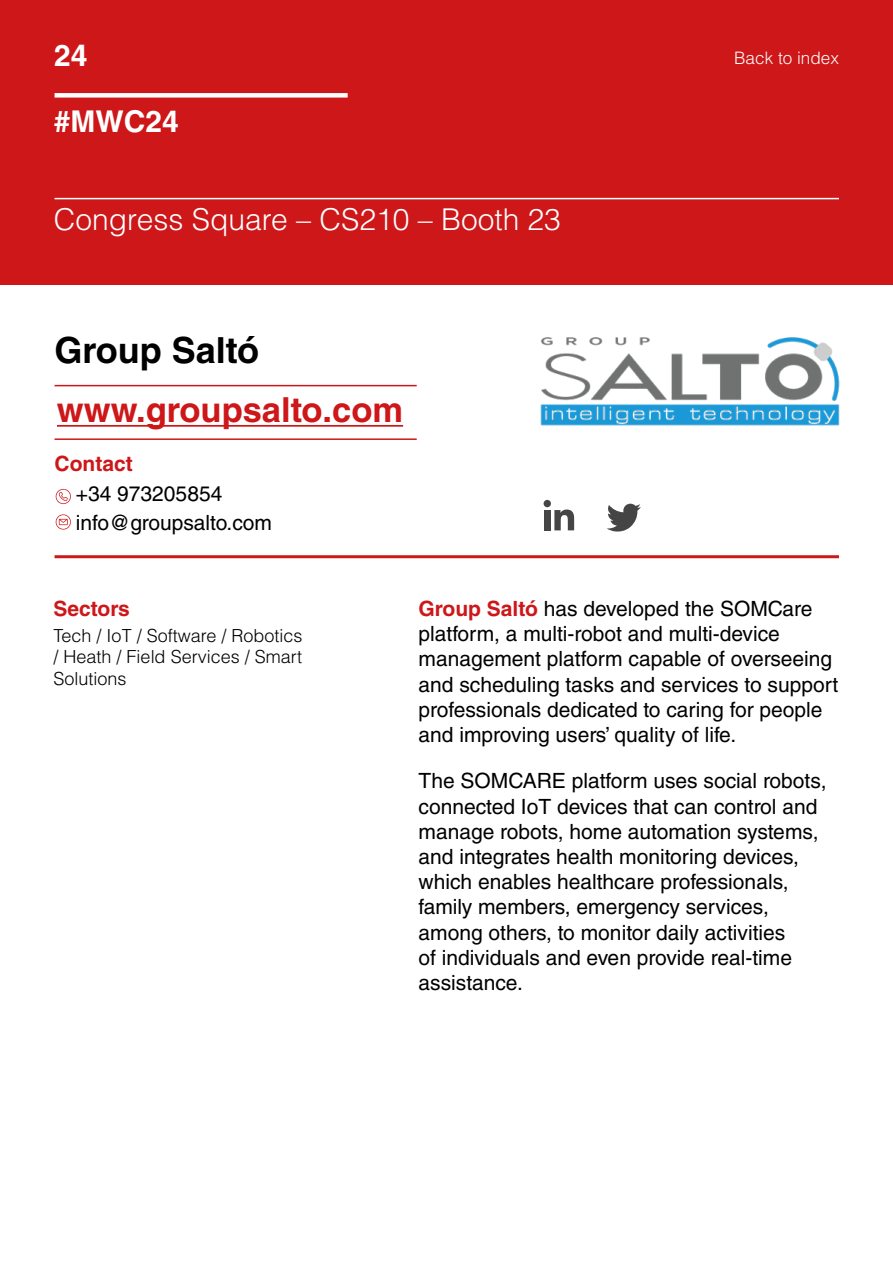
<style>
.page{position:relative;width:893px;height:1263px;background:#fff}
.page>*{position:absolute;margin:0;border:0;box-sizing:border-box;transform-origin:0 0}
.NOM_EMPRESA{font:700 36px "Helvetica LT Std";color:#000}
.WEB{font:700 34.5px "Helvetica LT Std";color:#cd1719}
.numeració-stan{font:300 30px "Helvetica LT Std";color:#fff}
.t1{font:700 30px "Helvetica LT Std";color:#fff}
.paràgraf{font:21px/25.2px "Helvetica LT Std";color:#000}
.dades_contacte{font:21px "Helvetica LT Std";color:#000}
.paràgraf-2{font:700 21px "Helvetica LT Std";color:#cd1719}
.sectors{font:300 18px/21.6px "Helvetica LT Std";color:#000;text-align:justify}
.t2{font:300 17.1px "Helvetica LT Std";color:#fff}
.s1{font-weight:700;color:#cd1719}
</style>
<div class="page">
<div style="left:0;top:0;width:893px;height:285px;background:#cd1719"></div>
<div style="left:55px;top:93px;width:293px;height:5px;background:#fff"></div>
<hr style="left:55px;top:198px;width:784px;height:1px;background:#fff">
<hr style="left:55px;top:555px;width:784px;height:3px;background:#cd1719">
<hr style="left:55px;top:385px;width:362px;height:1px;background:#cd1719">
<hr style="left:55px;top:438px;width:362px;height:2px;background:#cd1719">
<svg style="left:56px;top:489px;width:15px;height:15px"></svg>
<svg style="left:56px;top:514px;width:15px;height:16px"></svg>
<svg style="left:607px;top:504px;width:34px;height:28px"></svg>
<svg style="left:554px;top:509px;width:20px;height:21px"></svg>
<div style="left:544px;top:510px;width:6px;height:20px;background:#454545"></div>
<div style="left:544px;top:500px;width:7px;height:7px;background:#454545;border-radius:50%"></div>
<hr style="left:57px;top:425px;width:346px;height:2px;background:#cd1719">
<img style="left:540px;top:337px;width:300px;height:89px">
<h3 class="t1" style="left:54px;top:37px;width:35px">24</h3>
<h3 class="t1" style="left:54px;top:103px;width:127px">#MWC24</h3>
<p class="numeració-stan" style="left:54px;top:201px;width:509px">Congress Square – CS210 – Booth 23</p>
<h1 class="NOM_EMPRESA" style="left:55px;top:328px;width:206px">Group Saltó</h1>
<h2 class="WEB" style="left:57px;top:389px;width:348px">www.groupsalto.com</h2>
<p class="paràgraf-2" style="left:55px;top:451px;width:80px">Contact</p>
<h3 class="dades_contacte" style="left:76px;top:481px;width:148px">+34 973205854</h3>
<h3 class="dades_contacte" style="left:76px;top:511px;width:198px">info@groupsalto.com</h3>
<p class="t2" style="left:734px;top:48px;width:106px">Back to index</p>
<p class="paràgraf-2" style="left:54px;top:596px;width:78px">Sectors</p>
<p class="sectors" style="left:54px;top:624px;width:250px">Tech / IoT / Software / Robotics / Heath / Field Services / Smart Solutions</p>
<p class="paràgraf" style="left:418px;top:596px;width:421px"><span class="s1">Group Saltó</span> has developed the SOMCare platform, a multi-robot and multi-device management platform capable of overseeing and scheduling tasks and services to support professionals dedicated to caring for people and improving users’ quality of life.</p>
<p class="paràgraf" style="left:418px;top:768px;width:409px">The SOMCARE platform uses social robots, connected IoT devices that can control and manage robots, home automation systems, and integrates health monitoring devices, which enables healthcare professionals, family members, emergency services, among others, to monitor daily activities<br>of individuals and even provide real-time assistance.</p>
</div>
